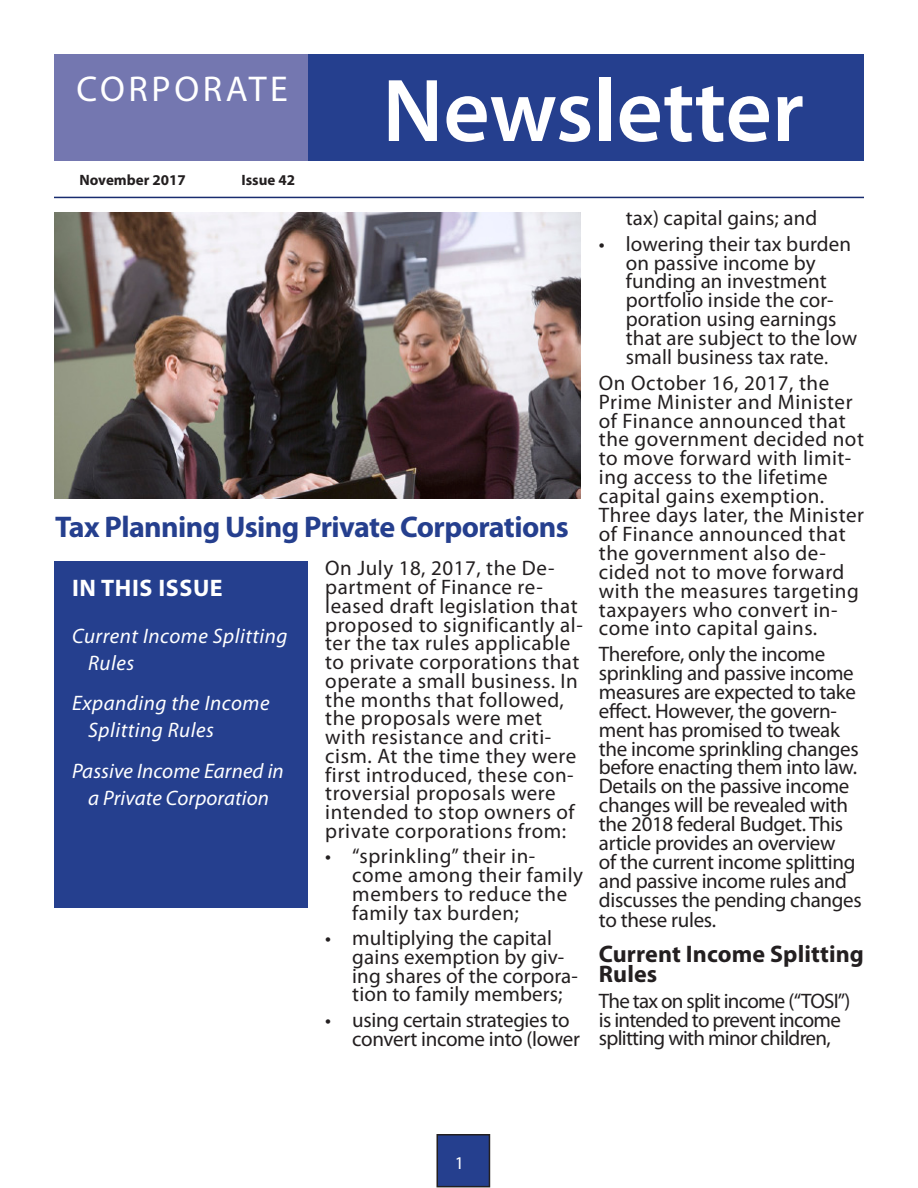
<style>
.page{position:relative;width:918px;height:1188px;background:#fff}
.page>*{position:absolute;margin:0;border:0;box-sizing:border-box;transform-origin:0 0}
.t1{font:600 90px "Myriad Pro";color:#fff}
.t2{font:36px "Myriad Pro";letter-spacing:.1em;color:#fff}
.t3{font:700 30px "Myriad Pro";letter-spacing:-.02em;color:#253f8e}
.Body{font:700 24px/20.7px "Myriad Pro";letter-spacing:.005em;color:#231f20}
.t4{font:700 24px "Myriad Pro";letter-spacing:.025em;color:#fff}
.Body-2{font:21px/18.8px "Myriad Pro";letter-spacing:.01em;color:#231f20}
.Body-3{font:21px/19px "Myriad Pro";letter-spacing:-.015em;color:#231f20}
.Body-4{font:21px/18.8px "Myriad Pro";letter-spacing:-.035em;color:#231f20}
.t5{font:italic 21px/27px "Myriad Pro";letter-spacing:.025em;color:#fff}
.t6{font:italic 21px/27px "Myriad Pro";letter-spacing:.005em;color:#fff;text-align:center}
.t7{font:18px "Myriad Pro";color:#fff}
.t8{font:700 15px "Myriad Pro";color:#231f20}
.s1{font-size:19.5px}
</style>
<div class="page">
<div style="left:307px;top:55px;width:556px;height:106px;background:#253f8e"></div>
<div style="left:54px;top:54px;width:253px;height:106px;background:#7477b0"></div>
<img style="left:54px;top:212px;width:526px;height:286px">
<hr style="left:54px;top:197px;width:810px;height:1px;background:#182c6f">
<div style="left:54px;top:561px;width:253px;height:347px;background:#253f8e"></div>
<div style="left:437px;top:1135px;width:52px;height:52px;background:#253f8e"></div>
<div style="left:436px;top:1134px;width:54px;height:53px;border:2px solid #231f20"></div>
<p class="t2" style="left:76px;top:66px;width:213px">CORPORATE</p>
<p class="t8" style="left:80px;top:170px;width:108px">November 2017</p>
<p class="t8" style="left:242px;top:170px;width:55px">Issue 42</p>
<p class="t1" style="left:382px;top:54px;width:423px">Newsletter</p>
<p class="t3" style="left:55px;top:507px;width:515px">Tax Planning Using Private Corporations</p>
<p class="t4" style="left:72px;top:572px;width:152px">IN THIS ISSUE</p>
<p class="t5" style="left:88px;top:622px;width:201px;text-indent:-16px">Current Income Splitting<br>Rules</p>
<p class="t5" style="left:88px;top:689px;width:183px;text-indent:-16px">Expanding the Income<br>Splitting Rules</p>
<p class="t6" style="left:72px;top:757px;width:213px">Passive Income Earned in a Private Corporation</p>
<p class="Body-2" style="left:325px;top:559px;width:259px">On July 18, 2017, the De&shy;partment of Finance re&shy;leased draft legislation that proposed to significantly al&shy;ter the tax rules applicable to private corporations that operate a small business. In the months that followed, the proposals were met with resistance and criti&shy;cism. At the time they were first introduced, these con&shy;troversial proposals were intended to stop owners of private corporations from:</p>
<p class="Body-2" style="left:352px;top:847px;width:232px;text-indent:-27px">• “sprinkling” their in&shy;come among their family members to reduce the family tax burden;</p>
<p class="Body-2" style="left:352px;top:928px;width:227px;text-indent:-27px">• multiplying the capital gains exemption by giv&shy;ing shares of the corpora&shy;tion to family members;</p>
<p class="Body-3" style="left:352px;top:1010px;width:229px;text-indent:-27px">• using certain strategies to convert income into (lower</p>
<p class="Body-2" style="left:626px;top:208px;width:193px">tax) capital gains; and</p>
<p class="Body-2" style="left:626px;top:234px;width:233px;text-indent:-27px">• lowering their tax burden on passive income by funding an investment portfolio inside the cor&shy;poration using earnings that are subject to the low small business tax rate<span class="s1">.</span></p>
<p class="Body-2" style="left:599px;top:373px;width:267px">On October 16, 2017, the<br>Prime Minister and Minister of Finance announced that the government decided not to move forward with limit&shy;ing access to the lifetime capital gains exemption.<br>Three days later, the Minister of Finance announced that the government also de&shy;cided not to move forward with the measures targeting taxpayers who convert in&shy;come into capital gains.</p>
<p class="Body-3" style="left:599px;top:644px;width:264px">Therefore, only the income sprinkling and passive income measures are expected to take effect. However, the govern&shy;ment has promised to tweak the income sprinkling changes before enacting them into law.<br>Details on the passive income changes will be revealed with the 2018 federal Budget. This article provides an overview<br>of the current income splitting and passive income rules and discusses the pending changes to these rules.</p>
<p class="Body" style="left:599px;top:942px;width:267px">Current Income Splitting<br>Rules</p>
<p class="Body-4" style="left:599px;top:991px;width:253px">The tax on split income (“TOSI”) is intended to prevent income splitting with minor children,</p>
<p class="t7" style="left:455px;top:1151px;width:11px">1</p>
</div>
